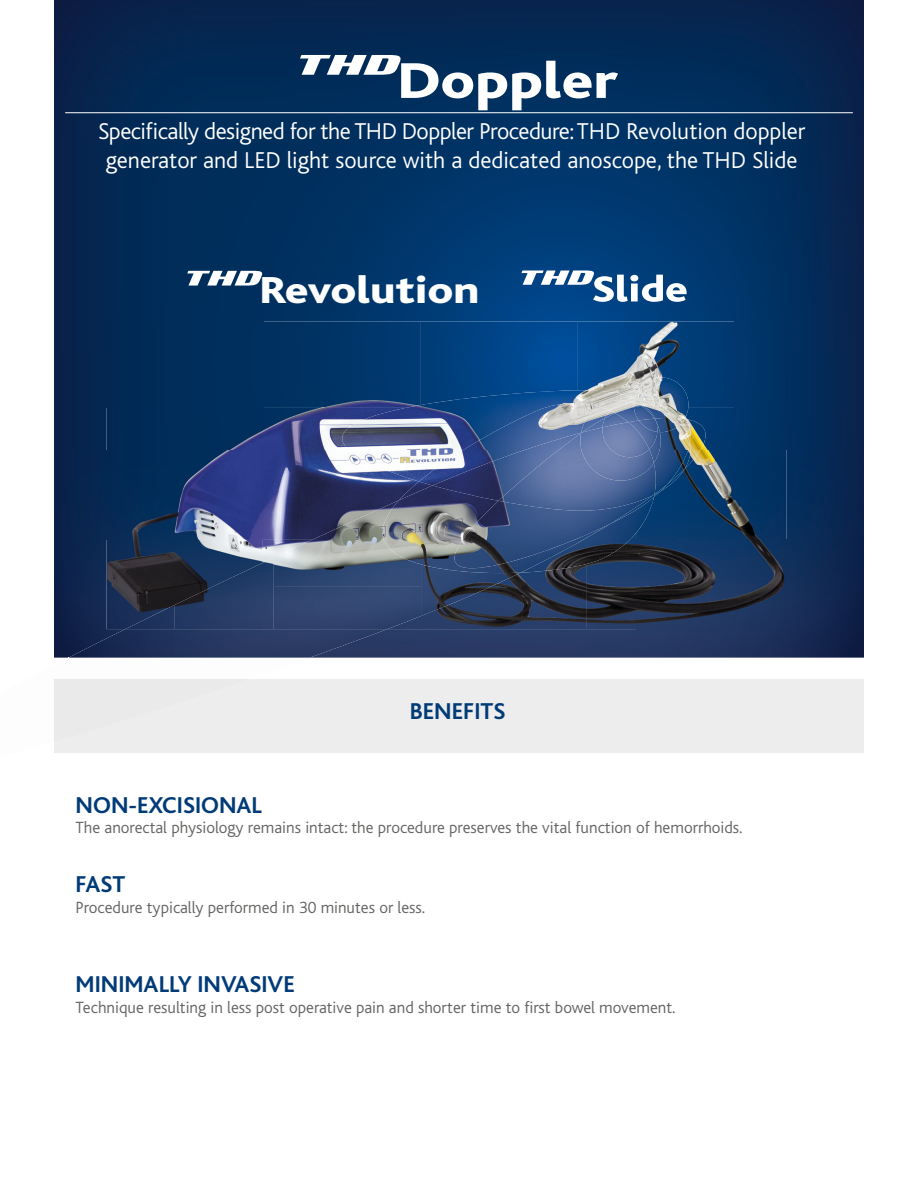
<style>
.page{position:relative;width:918px;height:1188px;background:#fff}
.page>*{position:absolute;margin:0;border:0;box-sizing:border-box;transform-origin:0 0}
.t1{font:800 39.3px "Bliss";color:#fff;scale:1.17 1}
.t2{font:300 24px/28.8px "Bliss";color:#fff;text-align:center}
.t3{font:700 24px "Bliss";color:#003b77}
.t4{font:300 16.95px "Bliss";color:#646463}
</style>
<div class="page">
<img style="left:54px;top:0;width:810px;height:354px">
<div style="left:54px;top:354px;width:53px;height:96px;background:#06244d"></div>
<img style="left:786px;top:354px;width:78px;height:96px">
<hr style="left:65px;top:112px;width:788px;height:1px;background:#fff">
<div style="left:54px;top:679px;width:810px;height:74px;background:#ededed"></div>
<img style="left:387px;top:450px;width:477px;height:208px">
<img style="left:54px;top:450px;width:53px;height:208px">
<svg style="left:300px;top:55px;width:318px;height:55px"></svg>
<img style="left:68px;top:629px;width:319px;height:29px">
<img style="left:107px;top:322px;width:313px;height:85px">
<img style="left:420px;top:322px;width:157px;height:70px">
<img style="left:577px;top:322px;width:157px;height:85px">
<div style="left:734px;top:322px;width:52px;height:128px;background:#003467"></div>
<img style="left:107px;top:407px;width:235px;height:43px">
<img style="left:686px;top:407px;width:48px;height:43px">
<img style="left:637px;top:450px;width:149px;height:179px">
<img style="left:587px;top:573px;width:50px;height:56px">
<img style="left:487px;top:573px;width:100px;height:56px">
<img style="left:422px;top:616px;width:65px;height:13px">
<img style="left:107px;top:450px;width:272px;height:90px">
<img style="left:107px;top:540px;width:156px;height:89px">
<img style="left:263px;top:540px;width:10px;height:18px">
<img style="left:342px;top:392px;width:195px;height:58px">
<img style="left:537px;top:390px;width:98px;height:13px">
<img style="left:349px;top:450px;width:70px;height:41px">
<img style="left:690px;top:419px;width:17px;height:31px">
<img style="left:690px;top:450px;width:10px;height:19px">
<img style="left:273px;top:500px;width:149px;height:129px">
<img style="left:174px;top:558px;width:100px;height:71px">
<img style="left:422px;top:573px;width:99px;height:43px">
<img style="left:125px;top:605px;width:50px;height:24px">
<img style="left:688px;top:450px;width:2px;height:35px">
<img style="left:599px;top:400px;width:35px;height:7px">
<img style="left:635px;top:377px;width:54px;height:41px">
<img style="left:634px;top:398px;width:20px;height:21px">
<img style="left:686px;top:419px;width:5px;height:24px">
<img style="left:661px;top:424px;width:29px;height:26px">
<img style="left:656px;top:450px;width:32px;height:44px">
<img style="left:650px;top:432px;width:11px;height:18px">
<svg style="left:656px;top:450px;width:4px;height:13px"></svg>
<img style="left:641px;top:405px;width:44px;height:14px">
<img style="left:643px;top:405px;width:31px;height:14px">
<svg style="left:680px;top:418px;width:6px;height:6px"></svg>
<img style="left:655px;top:418px;width:25px;height:14px">
<img style="left:610px;top:402px;width:24px;height:9px">
<svg style="left:634px;top:402px;width:9px;height:5px"></svg>
<img style="left:615px;top:407px;width:24px;height:13px">
<img style="left:628px;top:420px;width:29px;height:29px">
<svg style="left:658px;top:419px;width:2px;height:13px"></svg>
<img style="left:639px;top:419px;width:19px;height:13px">
<img style="left:564px;top:524px;width:90px;height:49px">
<img style="left:399px;top:482px;width:20px;height:3px">
<img style="left:463px;top:403px;width:136px;height:47px">
<img style="left:419px;top:450px;width:14px;height:35px">
<img style="left:379px;top:485px;width:139px;height:88px">
<img style="left:518px;top:568px;width:46px;height:5px">
<img style="left:525px;top:433px;width:34px;height:17px">
<img style="left:433px;top:450px;width:65px;height:51px">
<img style="left:581px;top:407px;width:29px;height:20px">
<img style="left:653px;top:511px;width:1px;height:13px">
<svg style="left:656px;top:485px;width:11px;height:12px"></svg>
<img style="left:449px;top:495px;width:204px;height:73px">
<img style="left:559px;top:433px;width:21px;height:17px">
<img style="left:498px;top:450px;width:158px;height:61px">
<img style="left:582px;top:418px;width:20px;height:9px">
<img style="left:580px;top:427px;width:70px;height:23px">
<img style="left:581px;top:450px;width:73px;height:31px">
<svg style="left:605px;top:411px;width:10px;height:2px"></svg>
<img style="left:602px;top:413px;width:26px;height:9px">
<img style="left:602px;top:422px;width:47px;height:28px">
<img style="left:611px;top:450px;width:38px;height:7px">
<svg style="left:187px;top:271px;width:77px;height:15px"></svg>
<svg style="left:521px;top:271px;width:166px;height:31px"></svg>
<h2 class="t2" style="left:98px;top:117px;width:709px">Specifically designed for the THD Doppler Procedure: THD Revolution doppler generator and LED light source with a dedicated anoscope, the THD Slide</h2>
<h1 class="t1" style="left:260px;top:270px;width:189px">Revolution</h1>
<h2 class="t3" style="left:410px;top:699px;width:97px">BENEFITS</h2>
<h2 class="t3" style="left:76px;top:792px;width:188px">NON-EXCISIONAL</h2>
<p class="t4" style="left:76px;top:818px;width:668px">The anorectal physiology remains intact: the procedure preserves the vital function of hemorrhoids.</p>
<h2 class="t3" style="left:76px;top:872px;width:51px">FAST</h2>
<p class="t4" style="left:76px;top:898px;width:351px">Procedure typically performed in 30 minutes or less.</p>
<h2 class="t3" style="left:76px;top:972px;width:221px">MINIMALLY INVASIVE</h2>
<p class="t4" style="left:76px;top:998px;width:602px">Technique resulting in less post operative pain and shorter time to first bowel movement.</p>
</div>
